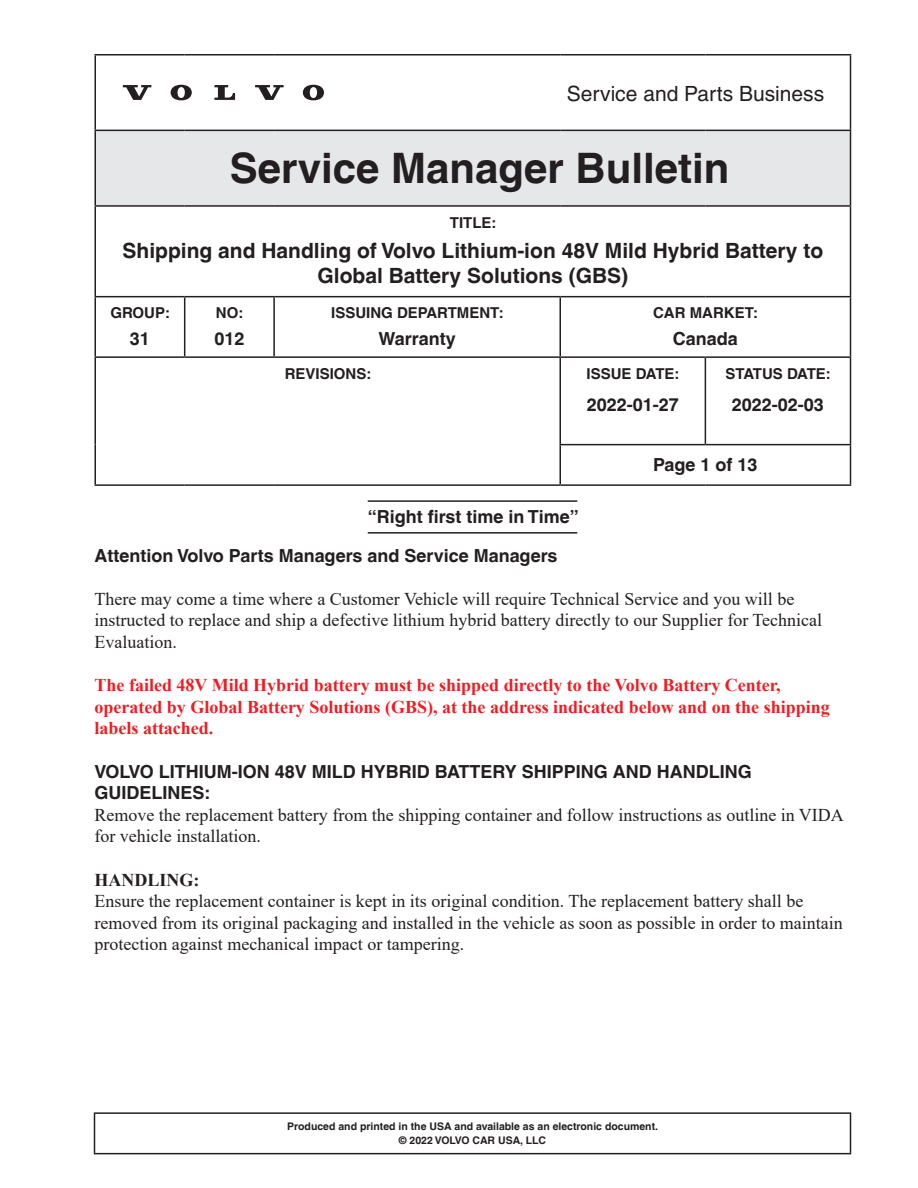
<style>
.page{position:relative;width:918px;height:1188px;background:#fff}
.page>*{position:absolute;margin:0;border:0;box-sizing:border-box;transform-origin:0 0}
.t1{font:700 42px "Helvetica LT";color:#231f20}
.t2{font:700 21px/25.2px "Helvetica LT";color:#231f20;text-align:center}
.t3{font:21px "Helvetica LT Std";color:#231f20}
.t4{font:18px/21.6px "Times New Roman";color:#231f20}
.t5{font:700 18px/21.6px "Helvetica LT";color:#231f20}
.t6{font:700 18px/21.6px "Times New Roman";color:#ee1d23}
.t7{font:700 18px "Times New Roman";color:#231f20}
.t8{font:700 15px "Helvetica LT";color:#231f20}
.t9{font:700 15px "Helvetica LT";letter-spacing:-.02em;color:#231f20}
.t10{font:700 10.5px/14.2px "Helvetica LT";color:#231f20;text-align:center}
</style>
<div class="page">
<div style="left:95px;top:130px;width:756px;height:76px;background:#e6e7e9"></div>
<hr style="left:94px;top:54px;width:91px;height:2px;background:#231f20">
<hr style="left:94px;top:56px;width:2px;height:74px;background:#231f20">
<hr style="left:185px;top:54px;width:89px;height:2px;background:#231f20">
<hr style="left:274px;top:54px;width:286px;height:2px;background:#231f20">
<hr style="left:560px;top:54px;width:145px;height:2px;background:#231f20">
<hr style="left:705px;top:54px;width:146px;height:2px;background:#231f20">
<hr style="left:94px;top:130px;width:91px;height:1px;background:#231f20">
<hr style="left:94px;top:131px;width:2px;height:74px;background:#231f20">
<hr style="left:185px;top:130px;width:89px;height:1px;background:#231f20">
<hr style="left:274px;top:130px;width:286px;height:1px;background:#231f20">
<hr style="left:560px;top:130px;width:145px;height:1px;background:#231f20">
<hr style="left:705px;top:130px;width:146px;height:1px;background:#231f20">
<hr style="left:94px;top:205px;width:91px;height:2px;background:#231f20">
<hr style="left:94px;top:207px;width:2px;height:89px;background:#231f20">
<hr style="left:185px;top:205px;width:89px;height:2px;background:#231f20">
<hr style="left:274px;top:205px;width:286px;height:2px;background:#231f20">
<hr style="left:560px;top:205px;width:145px;height:2px;background:#231f20">
<hr style="left:705px;top:205px;width:146px;height:2px;background:#231f20">
<hr style="left:94px;top:296px;width:91px;height:1px;background:#231f20">
<hr style="left:94px;top:297px;width:2px;height:59px;background:#231f20">
<hr style="left:185px;top:296px;width:89px;height:1px;background:#231f20">
<hr style="left:184px;top:297px;width:1px;height:59px;background:#231f20">
<hr style="left:274px;top:296px;width:286px;height:1px;background:#231f20">
<hr style="left:273px;top:297px;width:2px;height:59px;background:#231f20">
<hr style="left:560px;top:296px;width:145px;height:1px;background:#231f20">
<hr style="left:559px;top:297px;width:2px;height:59px;background:#231f20">
<hr style="left:705px;top:296px;width:146px;height:1px;background:#231f20">
<hr style="left:850px;top:297px;width:1px;height:59px;background:#231f20">
<hr style="left:94px;top:356px;width:91px;height:2px;background:#231f20">
<hr style="left:94px;top:358px;width:2px;height:87px;background:#231f20">
<hr style="left:185px;top:356px;width:89px;height:2px;background:#231f20">
<hr style="left:274px;top:356px;width:286px;height:2px;background:#231f20">
<hr style="left:560px;top:356px;width:145px;height:2px;background:#231f20">
<hr style="left:559px;top:358px;width:2px;height:86px;background:#231f20">
<hr style="left:705px;top:356px;width:146px;height:2px;background:#231f20">
<hr style="left:705px;top:358px;width:1px;height:86px;background:#231f20">
<hr style="left:850px;top:358px;width:1px;height:86px;background:#231f20">
<hr style="left:94px;top:445px;width:2px;height:39px;background:#231f20">
<hr style="left:559px;top:444px;width:146px;height:1px;background:#231f20">
<hr style="left:559px;top:445px;width:2px;height:39px;background:#231f20">
<hr style="left:705px;top:444px;width:146px;height:1px;background:#231f20">
<hr style="left:850px;top:445px;width:1px;height:39px;background:#231f20">
<hr style="left:94px;top:484px;width:91px;height:2px;background:#231f20">
<hr style="left:185px;top:484px;width:89px;height:2px;background:#231f20">
<hr style="left:274px;top:484px;width:286px;height:2px;background:#231f20">
<hr style="left:560px;top:484px;width:145px;height:2px;background:#231f20">
<hr style="left:705px;top:484px;width:146px;height:2px;background:#231f20">
<hr style="left:850px;top:56px;width:1px;height:74px;background:#231f20">
<hr style="left:850px;top:131px;width:1px;height:74px;background:#231f20">
<hr style="left:850px;top:207px;width:1px;height:89px;background:#231f20">
<svg style="left:123px;top:85px;width:28px;height:15px"></svg>
<svg style="left:214px;top:85px;width:21px;height:15px"></svg>
<svg style="left:171px;top:85px;width:21px;height:15px"></svg>
<svg style="left:255px;top:85px;width:29px;height:15px"></svg>
<svg style="left:303px;top:85px;width:21px;height:15px"></svg>
<hr style="left:368px;top:500px;width:209px;height:2px;background:#231f20">
<hr style="left:368px;top:532px;width:209px;height:2px;background:#231f20">
<hr style="left:94px;top:1112px;width:757px;height:2px;background:#231f20">
<hr style="left:94px;top:1114px;width:1px;height:39px;background:#231f20">
<hr style="left:850px;top:1114px;width:1px;height:39px;background:#231f20">
<hr style="left:94px;top:1153px;width:757px;height:1px;background:#231f20">
<p class="t3" style="left:567px;top:82px;width:259px">Service and Parts Business</p>
<h1 class="t1" style="left:230px;top:143px;width:501px">Service Manager Bulletin</h1>
<p class="t8" style="left:450px;top:213px;width:48px">TITLE:</p>
<p class="t2" style="left:122px;top:238px;width:702px">Shipping and Handling of Volvo Lithium-ion 48V Mild Hybrid Battery to<br>Global Battery Solutions (GBS)</p>
<p class="t8" style="left:110px;top:304px;width:61px">GROUP:</p>
<p class="t5" style="left:130px;top:328px;width:22px">31</p>
<p class="t8" style="left:216px;top:304px;width:29px">NO:</p>
<p class="t5" style="left:214px;top:328px;width:32px">012</p>
<p class="t8" style="left:331px;top:304px;width:174px">ISSUING DEPARTMENT:</p>
<p class="t5" style="left:379px;top:327px;width:79px">Warranty</p>
<p class="t8" style="left:653px;top:304px;width:107px">CAR MARKET:</p>
<p class="t5" style="left:673px;top:327px;width:67px">Canada</p>
<p class="t8" style="left:285px;top:364px;width:88px">REVISIONS:</p>
<p class="t8" style="left:587px;top:364px;width:95px">ISSUE DATE:</p>
<p class="t5" style="left:587px;top:394px;width:94px">2022-01-27</p>
<p class="t9" style="left:726px;top:364px;width:107px">STATUS DATE:</p>
<p class="t5" style="left:732px;top:394px;width:94px">2022-02-03</p>
<p class="t5" style="left:368px;top:506px;width:212px">“Right first time in Time”</p>
<p class="t5" style="left:653px;top:454px;width:106px">Page 1 of 13</p>
<p class="t5" style="left:94px;top:544px;width:464px">Attention Volvo Parts Managers and Service Managers</p>
<p class="t4" style="left:94px;top:587px;width:729px">There may come a time where a Customer Vehicle will require Technical Service and you will be instructed to replace and ship a defective lithium hybrid battery directly to our Supplier for Technical<br>Evaluation.</p>
<p class="t6" style="left:94px;top:674px;width:737px">The failed 48V Mild Hybrid battery must be shipped directly to the Volvo Battery Center, operated by Global Battery Solutions (GBS), at the address indicated below and on the shipping labels attached.</p>
<p class="t5" style="left:94px;top:760px;width:659px">VOLVO LITHIUM-ION 48V MILD HYBRID BATTERY SHIPPING AND HANDLING<br>GUIDELINES:</p>
<p class="t4" style="left:94px;top:803px;width:751px">Remove the replacement battery from the shipping container and follow instructions as outline in VIDA for vehicle installation.</p>
<p class="t7" style="left:94px;top:867px;width:106px">HANDLING:</p>
<p class="t4" style="left:94px;top:890px;width:750px">Ensure the replacement container is kept in its original condition. The replacement battery shall be removed from its original packaging and installed in the vehicle as soon as possible in order to maintain protection against mechanical impact or tampering.</p>
<p class="t10" style="left:287px;top:1119px;width:372px">Produced and printed in the USA and available as an electronic document. © 2022 VOLVO CAR USA, LLC</p>
</div>
